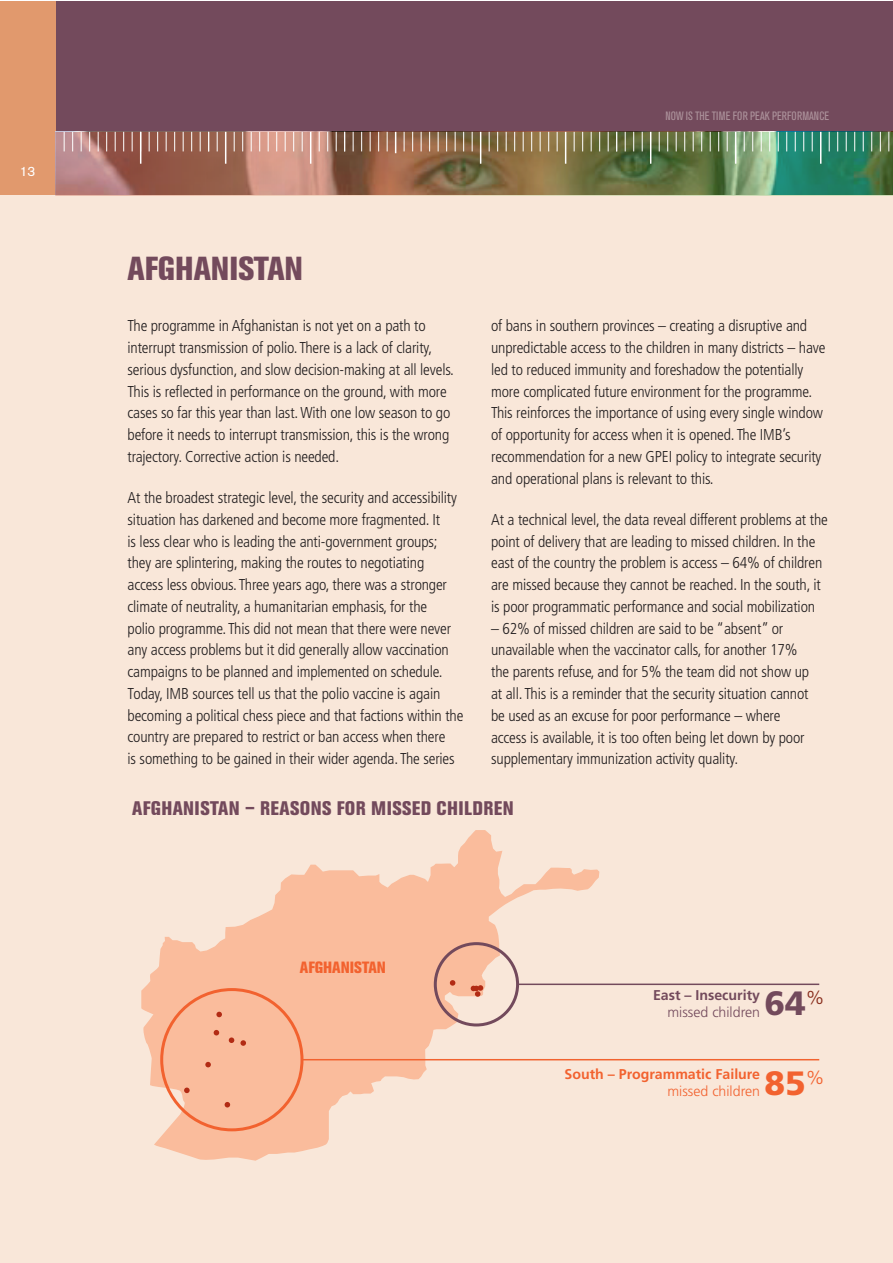
<style>
.page{position:relative;width:893px;height:1263px;background:#fff}
.page>*{position:absolute;margin:0;border:0;box-sizing:border-box;transform-origin:0 0}
.t1{font:900 33.75px "Frutiger";color:#734a5c}
.t2{font:900 33.75px "Frutiger";color:#f2622f}
.t3{font:800 condensed 33px "Akzidenz Grotesk BE";color:#734a5c}
.t4{font:800 condensed 19.5px "Akzidenz Grotesk BE";letter-spacing:.02em;color:#734a5c}
.t5{font:800 condensed 16.2px "Akzidenz Grotesk BE";color:#f2622f}
.t6{font:300 condensed 15.75px/21.8px "Frutiger";letter-spacing:-.01em;color:#231f20}
.t7{font:700 14.1px "Frutiger";color:#f2622f}
.t8{font:700 14.1px "Frutiger";color:#734a5c}
.t9{font:300 14.1px "Frutiger";color:#734a5c}
.t10{font:300 14.1px "Frutiger";color:#f2622f}
.t11{font:13.5px "Akzidenz Grotesk BE";color:#fff}
.t12{font:condensed 12px "Akzidenz Grotesk BE";color:#ac929b}
</style>
<div class="page">
<div style="left:0;top:1px;width:892px;height:195px;background:#734a5c"></div>
<div style="left:0;top:1px;width:55px;height:195px;background:#e1996d"></div>
<div style="left:0;top:196px;width:892px;height:1067px;background:#f9e7d9"></div>
<img style="left:55px;top:132px;width:837px;height:64px">
<svg style="left:64px;top:132px;width:1px;height:19px"></svg>
<svg style="left:200px;top:132px;width:1px;height:19px"></svg>
<svg style="left:132px;top:132px;width:1px;height:19px"></svg>
<svg style="left:268px;top:132px;width:1px;height:19px"></svg>
<svg style="left:72px;top:132px;width:1px;height:19px"></svg>
<svg style="left:81px;top:132px;width:1px;height:19px"></svg>
<svg style="left:217px;top:132px;width:1px;height:19px"></svg>
<svg style="left:149px;top:132px;width:1px;height:19px"></svg>
<svg style="left:285px;top:132px;width:1px;height:19px"></svg>
<svg style="left:89px;top:132px;width:1px;height:19px"></svg>
<hr style="left:225px;top:132px;width:1px;height:32px;background:#fff">
<svg style="left:157px;top:132px;width:1px;height:19px"></svg>
<svg style="left:293px;top:132px;width:1px;height:19px"></svg>
<svg style="left:98px;top:132px;width:1px;height:19px"></svg>
<svg style="left:234px;top:132px;width:1px;height:19px"></svg>
<svg style="left:166px;top:132px;width:1px;height:19px"></svg>
<svg style="left:302px;top:132px;width:1px;height:19px"></svg>
<svg style="left:106px;top:132px;width:1px;height:19px"></svg>
<svg style="left:242px;top:132px;width:1px;height:19px"></svg>
<svg style="left:174px;top:132px;width:1px;height:19px"></svg>
<hr style="left:310px;top:132px;width:1px;height:32px;background:#fff">
<svg style="left:115px;top:132px;width:1px;height:19px"></svg>
<svg style="left:251px;top:132px;width:1px;height:19px"></svg>
<svg style="left:183px;top:132px;width:1px;height:19px"></svg>
<svg style="left:319px;top:132px;width:1px;height:19px"></svg>
<svg style="left:123px;top:132px;width:1px;height:19px"></svg>
<svg style="left:259px;top:132px;width:1px;height:19px"></svg>
<svg style="left:191px;top:132px;width:1px;height:19px"></svg>
<svg style="left:327px;top:132px;width:1px;height:19px"></svg>
<svg style="left:336px;top:132px;width:1px;height:19px"></svg>
<hr style="left:140px;top:132px;width:1px;height:32px;background:#fff">
<svg style="left:276px;top:132px;width:1px;height:19px"></svg>
<svg style="left:208px;top:132px;width:1px;height:19px"></svg>
<svg style="left:472px;top:132px;width:1px;height:19px"></svg>
<svg style="left:404px;top:132px;width:1px;height:19px"></svg>
<svg style="left:540px;top:132px;width:1px;height:19px"></svg>
<svg style="left:344px;top:132px;width:1px;height:19px"></svg>
<svg style="left:353px;top:132px;width:1px;height:19px"></svg>
<svg style="left:489px;top:132px;width:1px;height:19px"></svg>
<svg style="left:421px;top:132px;width:1px;height:19px"></svg>
<svg style="left:557px;top:132px;width:1px;height:19px"></svg>
<svg style="left:361px;top:132px;width:1px;height:19px"></svg>
<svg style="left:497px;top:132px;width:1px;height:19px"></svg>
<svg style="left:429px;top:132px;width:1px;height:19px"></svg>
<hr style="left:565px;top:132px;width:1px;height:32px;background:#fff">
<svg style="left:370px;top:132px;width:1px;height:19px"></svg>
<svg style="left:506px;top:132px;width:1px;height:19px"></svg>
<svg style="left:438px;top:132px;width:1px;height:19px"></svg>
<svg style="left:574px;top:132px;width:1px;height:19px"></svg>
<svg style="left:378px;top:132px;width:1px;height:19px"></svg>
<svg style="left:514px;top:132px;width:1px;height:19px"></svg>
<svg style="left:446px;top:132px;width:1px;height:19px"></svg>
<svg style="left:582px;top:132px;width:1px;height:19px"></svg>
<svg style="left:387px;top:132px;width:1px;height:19px"></svg>
<svg style="left:523px;top:132px;width:1px;height:19px"></svg>
<svg style="left:455px;top:132px;width:1px;height:19px"></svg>
<svg style="left:591px;top:132px;width:1px;height:19px"></svg>
<svg style="left:395px;top:132px;width:1px;height:21px"></svg>
<svg style="left:531px;top:132px;width:1px;height:19px"></svg>
<svg style="left:463px;top:132px;width:1px;height:19px"></svg>
<svg style="left:599px;top:132px;width:1px;height:19px"></svg>
<svg style="left:608px;top:132px;width:1px;height:19px"></svg>
<svg style="left:412px;top:132px;width:1px;height:19px"></svg>
<svg style="left:548px;top:132px;width:1px;height:19px"></svg>
<hr style="left:480px;top:132px;width:1px;height:32px;background:#fff">
<svg style="left:744px;top:132px;width:1px;height:19px"></svg>
<svg style="left:676px;top:132px;width:1px;height:19px"></svg>
<svg style="left:812px;top:132px;width:1px;height:19px"></svg>
<svg style="left:616px;top:132px;width:1px;height:19px"></svg>
<svg style="left:625px;top:132px;width:1px;height:19px"></svg>
<svg style="left:761px;top:132px;width:1px;height:19px"></svg>
<svg style="left:693px;top:132px;width:1px;height:19px"></svg>
<svg style="left:829px;top:132px;width:1px;height:19px"></svg>
<svg style="left:633px;top:132px;width:1px;height:19px"></svg>
<svg style="left:769px;top:132px;width:1px;height:19px"></svg>
<svg style="left:701px;top:132px;width:1px;height:19px"></svg>
<svg style="left:837px;top:132px;width:1px;height:19px"></svg>
<svg style="left:642px;top:132px;width:1px;height:19px"></svg>
<svg style="left:778px;top:132px;width:1px;height:19px"></svg>
<svg style="left:710px;top:132px;width:1px;height:19px"></svg>
<svg style="left:846px;top:132px;width:1px;height:19px"></svg>
<hr style="left:650px;top:132px;width:1px;height:32px;background:#fff">
<svg style="left:786px;top:132px;width:1px;height:19px"></svg>
<svg style="left:718px;top:132px;width:1px;height:19px"></svg>
<svg style="left:854px;top:132px;width:1px;height:19px"></svg>
<svg style="left:659px;top:132px;width:1px;height:19px"></svg>
<svg style="left:795px;top:132px;width:1px;height:19px"></svg>
<svg style="left:727px;top:132px;width:1px;height:19px"></svg>
<svg style="left:863px;top:132px;width:1px;height:19px"></svg>
<svg style="left:667px;top:132px;width:1px;height:19px"></svg>
<svg style="left:803px;top:132px;width:1px;height:19px"></svg>
<hr style="left:735px;top:132px;width:1px;height:32px;background:#fff">
<svg style="left:871px;top:132px;width:1px;height:19px"></svg>
<svg style="left:880px;top:132px;width:1px;height:19px"></svg>
<svg style="left:888px;top:132px;width:1px;height:19px"></svg>
<svg style="left:684px;top:132px;width:1px;height:19px"></svg>
<hr style="left:820px;top:132px;width:1px;height:32px;background:#fff">
<svg style="left:752px;top:132px;width:1px;height:19px"></svg>
<svg style="left:141px;top:830px;width:458px;height:331px"></svg>
<div style="left:160px;top:988px;width:143px;height:143px;border:3px solid #f2622f;border-radius:50%"></div>
<div style="left:434px;top:942px;width:85px;height:84px;border:3px solid #734a5c;border-radius:50%"></div>
<hr style="left:517px;top:983px;width:302px;height:2px;background:#734a5c">
<hr style="left:301px;top:1059px;width:518px;height:1px;background:#f2622f">
<svg style="left:216px;top:1012px;width:6px;height:5px"></svg>
<svg style="left:214px;top:1030px;width:5px;height:5px"></svg>
<svg style="left:229px;top:1037px;width:5px;height:6px"></svg>
<svg style="left:240px;top:1040px;width:6px;height:6px"></svg>
<svg style="left:450px;top:980px;width:5px;height:6px"></svg>
<svg style="left:471px;top:985px;width:12px;height:12px"></svg>
<svg style="left:225px;top:1102px;width:5px;height:5px"></svg>
<svg style="left:184px;top:1087px;width:6px;height:6px"></svg>
<svg style="left:205px;top:1062px;width:6px;height:5px"></svg>
<p class="t11" style="left:20px;top:163px;width:17px">13</p>
<p class="t12" style="left:665px;top:109px;width:165px">NOW IS THE TIME FOR PEAK PERFORMANCE</p>
<h2 class="t3" style="left:128px;top:249px;width:177px">AFGHANISTAN</h2>
<p class="t6" style="left:128px;top:315px;width:328px">The programme in Afghanistan is not yet on a path to interrupt transmission of polio. There is a lack of clarity, serious dysfunction, and slow decision-making at all levels.<br>This is reflected in performance on the ground, with more cases so far this year than last. With one low season to go before it needs to interrupt transmission, this is the wrong trajectory. Corrective action is needed.</p>
<p class="t6" style="left:128px;top:487px;width:337px">At the broadest strategic level, the security and accessibility situation has darkened and become more fragmented. It<br>is less clear who is leading the anti-government groups; they are splintering, making the routes to negotiating access less obvious. Three years ago, there was a stronger climate of neutrality, a humanitarian emphasis, for the<br>polio programme. This did not mean that there were never any access problems but it did generally allow vaccination campaigns to be planned and implemented on schedule.<br>Today, IMB sources tell us that the polio vaccine is again becoming a political chess piece and that factions within the country are prepared to restrict or ban access when there<br>is something to be gained in their wider agenda. The series</p>
<p class="t6" style="left:491px;top:315px;width:336px">of bans in southern provinces – creating a disruptive and unpredictable access to the children in many districts – have led to reduced immunity and foreshadow the potentially more complicated future environment for the programme.<br>This reinforces the importance of using every single window of opportunity for access when it is opened. The IMB’s recommendation for a new GPEI policy to integrate security and operational plans is relevant to this.</p>
<p class="t6" style="left:491px;top:509px;width:338px">At a technical level, the data reveal different problems at the point of delivery that are leading to missed children. In the east of the country the problem is access – 64% of children are missed because they cannot be reached. In the south, it is poor programmatic performance and social mobilization</p>
<p class="t6" style="left:491px;top:618px;width:320px">– 62% of missed children are said to be “absent” or unavailable when the vaccinator calls, for another 17% the parents refuse, and for 5% the team did not show up at all. This is a reminder that the security situation cannot be used as an excuse for poor performance – where access is available, it is too often being let down by poor supplementary immunization activity quality.</p>
<p class="t4" style="left:132px;top:797px;width:383px">AFGHANISTAN – REASONS FOR MISSED CHILDREN</p>
<p class="t5" style="left:300px;top:958px;width:88px">AFGHANISTAN</p>
<p class="t8" style="left:653px;top:987px;width:109px">East – Insecurity</p>
<p class="t9" style="left:667px;top:1004px;width:94px">missed children</p>
<h1 class="t1" style="left:764px;top:983px;width:61px">64<sup>%</sup></h1>
<p class="t7" style="left:565px;top:1065px;width:197px">South – Programmatic Failure</p>
<p class="t10" style="left:667px;top:1083px;width:94px">missed children</p>
<h1 class="t2" style="left:764px;top:1063px;width:61px">85<sup>%</sup></h1>
</div>
